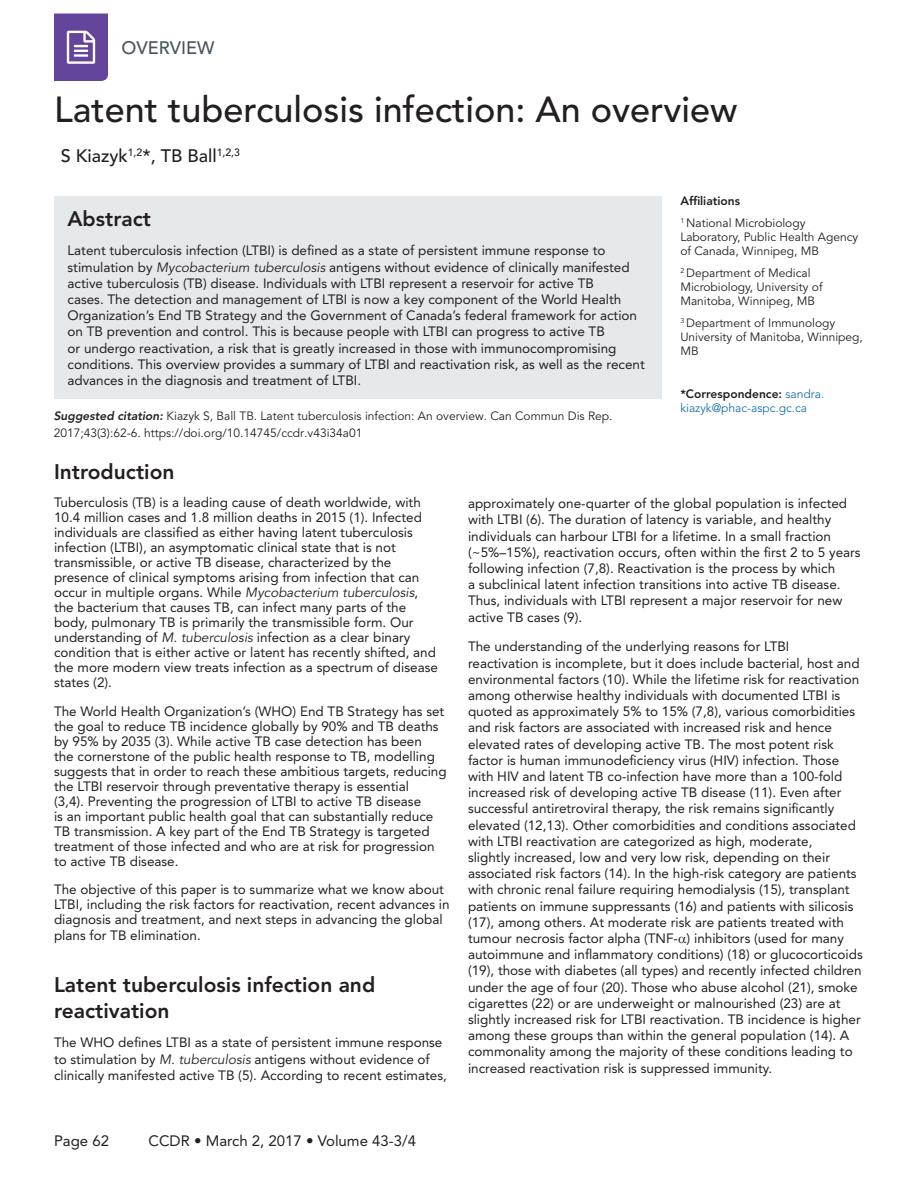
<style>
.page{position:relative;width:918px;height:1188px;background:#fff}
.page>*{position:absolute;margin:0;border:0;box-sizing:border-box;transform-origin:0 0}
.A_-_H2{font:500 36px "Avenir LT Std";color:#231f20}
.A_-_H3{font:800 21px/25.2px "Avenir LT Std";color:#231f20}
.A_-_H2_References_Sp{font:800 21px "Avenir LT Std";color:#231f20}
.A_-_Names{font:500 18px "Avenir LT Std";color:#231f20}
.A_-_Header_-_Left{font:500 18px "Avenir LT Std";color:#45555f}
.Footer_-_Left__Page{font:15px "Avenir LT Std";color:#231f20}
.A_-_Body{font:13.5px/16.2px "Avenir LT Std";color:#231f20}
.A_-_Sidebar{font:12px/14.4px "Avenir LT Std";color:#231f20}
.A_-_Suggested_Citati{font:12px/16.5px "Avenir LT Std";color:#231f20}
.A_-_Sidebar-2{font:300 12px/14.4px "Avenir LT Std";color:#0065a4}
.A_-_Sidebar-3{font:800 12px "Avenir LT Std";color:#231f20}
.s1{font-weight:800;color:#231f20}
.s2{font-style:italic}
.s3{font-weight:800;font-style:italic}
</style>
<div class="page">
<svg style="left:54px;top:14px;width:54px;height:67px;background:#7658a6"></svg>
<div style="left:54px;top:196px;width:608px;height:203px;background:#e6e9eb"></div>
<p class="A_-_Header_-_Left" style="left:122px;top:37px;width:94px">OVERVIEW</p>
<p class="A_-_H2" style="left:54px;top:88px;width:685px">Latent tuberculosis infection: An overview</p>
<p class="A_-_Names" style="left:61px;top:146px;width:181px">S Kiazyk<sup>1,2</sup>*, TB Ball<sup>1,2,3</sup></p>
<p class="A_-_Sidebar-3" style="left:680px;top:194px;width:61px">Affiliations</p>
<p class="A_-_Sidebar" style="left:680px;top:216px;width:180px"><sup>1</sup> National Microbiology<br>Laboratory, Public Health Agency of Canada, Winnipeg, MB</p>
<p class="A_-_Sidebar" style="left:680px;top:266px;width:144px"><sup>2</sup> Department of Medical<br>Microbiology, University of<br>Manitoba, Winnipeg, MB</p>
<p class="A_-_Sidebar" style="left:680px;top:316px;width:184px"><sup>3</sup> Department of Immunology<br>University of Manitoba, Winnipeg,<br>MB</p>
<p class="A_-_Sidebar-2" style="left:680px;top:386px;width:145px"><span class="s1">*Correspondence:</span> sandra. kiazyk@phac-aspc.gc.ca</p>
<p class="A_-_H3" style="left:68px;top:206px;width:85px">Abstract</p>
<p class="A_-_Body" style="left:68px;top:243px;width:579px">Latent tuberculosis infection (LTBI) is defined as a state of persistent immune response to stimulation by <span class="s2">Mycobacterium tuberculosis</span> antigens without evidence of clinically manifested active tuberculosis (TB) disease. Individuals with LTBI represent a reservoir for active TB<br>cases. The detection and management of LTBI is now a key component of the World Health Organization’s End TB Strategy and the Government of Canada’s federal framework for action on TB prevention and control. This is because people with LTBI can progress to active TB<br>or undergo reactivation, a risk that is greatly increased in those with immunocompromising conditions. This overview provides a summary of LTBI and reactivation risk, as well as the recent advances in the diagnosis and treatment of LTBI.</p>
<p class="A_-_Suggested_Citati" style="left:54px;top:408px;width:560px"><span class="s3">Suggested citation:</span> Kiazyk S, Ball TB. Latent tuberculosis infection: An overview. Can Commun Dis Rep.<br>2017;43(3):62-6. https://doi.org/10.14745/ccdr.v43i34a01</p>
<p class="A_-_H2_References_Sp" style="left:54px;top:459px;width:122px">Introduction</p>
<p class="A_-_Body" style="left:54px;top:495px;width:385px;line-height:15px">Tuberculosis (TB) is a leading cause of death worldwide, with 10.4 million cases and 1.8 million deaths in 2015 (1). Infected individuals are classified as either having latent tuberculosis infection (LTBI), an asymptomatic clinical state that is not transmissible, or active TB disease, characterized by the presence of clinical symptoms arising from infection that can occur in multiple organs. While <span class="s2">Mycobacterium tuberculosis</span>, the bacterium that causes TB, can infect many parts of the body, pulmonary TB is primarily the transmissible form. Our understanding of <span class="s2">M. tuberculosis</span> infection as a clear binary condition that is either active or latent has recently shifted, and the more modern view treats infection as a spectrum of disease states (2).</p>
<p class="A_-_Body" style="left:54px;top:703px;width:394px;line-height:15px">The World Health Organization’s (WHO) End TB Strategy has set the goal to reduce TB incidence globally by 90% and TB deaths by 95% by 2035 (3). While active TB case detection has been<br>the cornerstone of the public health response to TB, modelling suggests that in order to reach these ambitious targets, reducing the LTBI reservoir through preventative therapy is essential<br>(3,4). Preventing the progression of LTBI to active TB disease<br>is an important public health goal that can substantially reduce TB transmission. A key part of the End TB Strategy is targeted treatment of those infected and who are at risk for progression to active TB disease.</p>
<p class="A_-_Body" style="left:54px;top:882px;width:397px;line-height:15.5px">The objective of this paper is to summarize what we know about LTBI, including the risk factors for reactivation, recent advances in diagnosis and treatment, and next steps in advancing the global plans for TB elimination.</p>
<p class="A_-_H3" style="left:54px;top:973px;width:323px">Latent tuberculosis infection and reactivation</p>
<p class="A_-_Body" style="left:54px;top:1035px;width:394px">The WHO defines LTBI as a state of persistent immune response to stimulation by <span class="s2">M. tuberculosis</span> antigens without evidence of clinically manifested active TB (5). According to recent estimates,</p>
<p class="A_-_Body" style="left:468px;top:496px;width:394px">approximately one-quarter of the global population is infected with LTBI (6). The duration of latency is variable, and healthy individuals can harbour LTBI for a lifetime. In a small fraction (~5%–15%), reactivation occurs, often within the first 2 to 5 years following infection (7,8). Reactivation is the process by which<br>a subclinical latent infection transitions into active TB disease.<br>Thus, individuals with LTBI represent a major reservoir for new active TB cases (9).</p>
<p class="A_-_Body" style="left:468px;top:639px;width:396px">The understanding of the underlying reasons for LTBI reactivation is incomplete, but it does include bacterial, host and environmental factors (10). While the lifetime risk for reactivation among otherwise healthy individuals with documented LTBI is quoted as approximately 5% to 15% (7,8), various comorbidities and risk factors are associated with increased risk and hence elevated rates of developing active TB. The most potent risk factor is human immunodeficiency virus (HIV) infection. Those with HIV and latent TB co-infection have more than a 100-fold increased risk of developing active TB disease (11). Even after successful antiretroviral therapy, the risk remains significantly elevated (12,13). Other comorbidities and conditions associated with LTBI reactivation are categorized as high, moderate,<br>slightly increased, low and very low risk, depending on their associated risk factors (14). In the high-risk category are patients with chronic renal failure requiring hemodialysis (15), transplant patients on immune suppressants (16) and patients with silicosis (17), among others. At moderate risk are patients treated with tumour necrosis factor alpha (TNF- ) inhibitors (used for many autoimmune and inflammatory conditions) (18) or glucocorticoids (19), those with diabetes (all types) and recently infected children under the age of four (20). Those who abuse alcohol (21), smoke cigarettes (22) or are underweight or malnourished (23) are at slightly increased risk for LTBI reactivation. TB incidence is higher among these groups than within the general population (14). A commonality among the majority of these conditions leading to increased reactivation risk is suppressed immunity.</p>
<p class="Footer_-_Left__Page" style="left:54px;top:1133px;width:57px">Page 62</p>
<p class="Footer_-_Left__Page" style="left:148px;top:1133px;width:269px">CCDR • March 2, 2017 • Volume 43-3/4</p>
</div>
